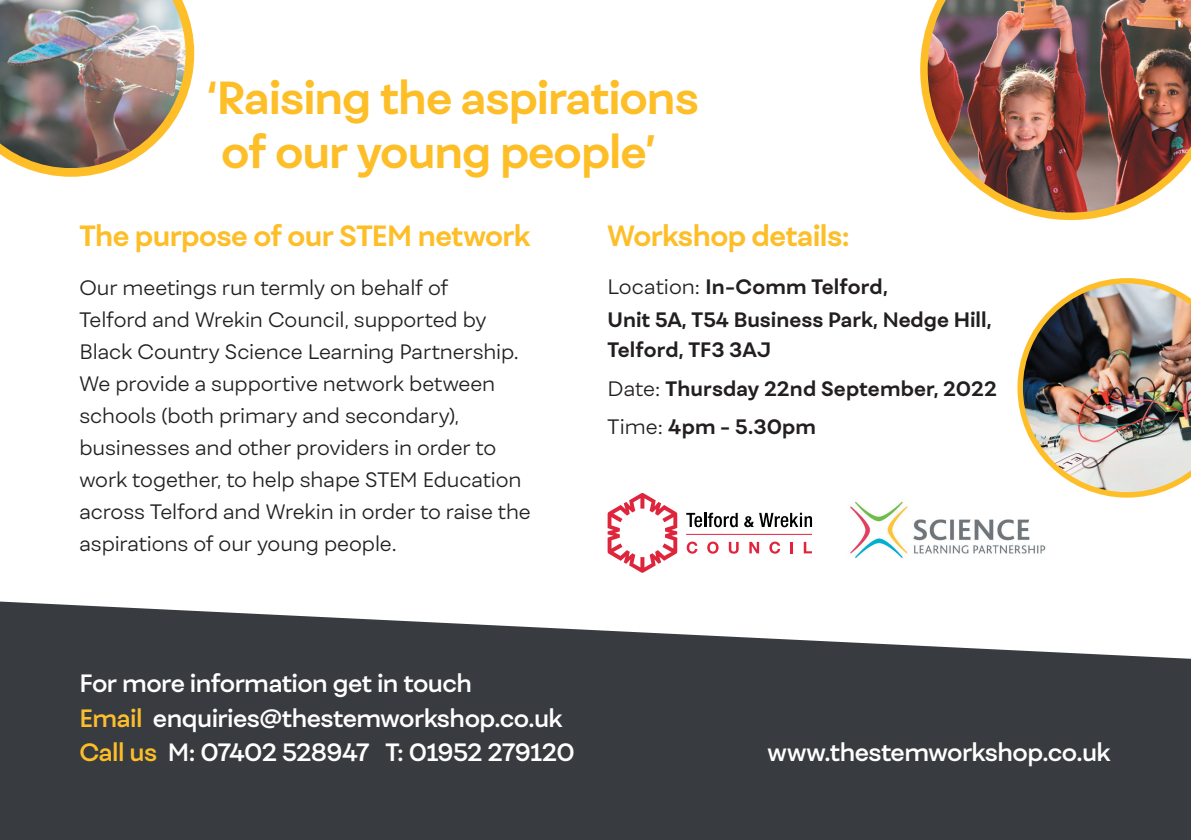
<style>
.page{position:relative;width:1191px;height:840px;background:#fff}
.page>*{position:absolute;margin:0;border:0;box-sizing:border-box;transform-origin:0 0}
.t1{font:700 44.4px "Fibra";letter-spacing:-.025em;color:#fdbe28}
.t2{font:700 28px "Fibra";letter-spacing:-.02em;color:#fdbe28}
.t3{font:600 24px/34px "Fibra";letter-spacing:-.025em;color:#fff}
.t4{font:300 20px/32px "Fibra";letter-spacing:-.005em;color:#231f20}
.t5{font:700 20px/38.6px "Fibra";letter-spacing:.005em;color:#231f20}
.s1{font-weight:300}
.s2{color:#fdbe2e}
.s3{color:#fdbe28}
</style>
<div class="page">
<svg style="left:0;top:601px;width:1191px;height:238px;background:#505457"></svg>
<img style="left:920px;top:0;width:271px;height:220px">
<img style="left:0;top:0;width:194px;height:177px">
<svg style="left:686px;top:512px;width:51px;height:15px"></svg>
<svg style="left:744px;top:512px;width:68px;height:15px"></svg>
<svg style="left:607px;top:493px;width:70px;height:79px"></svg>
<hr style="left:686px;top:533px;width:126px;height:1px;background:#e4233a">
<svg style="left:686px;top:541px;width:11px;height:12px"></svg>
<svg style="left:707px;top:541px;width:11px;height:12px"></svg>
<svg style="left:729px;top:541px;width:9px;height:12px"></svg>
<svg style="left:749px;top:541px;width:10px;height:12px"></svg>
<svg style="left:769px;top:541px;width:11px;height:12px"></svg>
<svg style="left:790px;top:542px;width:3px;height:11px"></svg>
<svg style="left:803px;top:541px;width:9px;height:12px"></svg>
<img style="left:850px;top:501px;width:196px;height:57px">
<img style="left:1017px;top:278px;width:174px;height:219px">
<h1 class="t1" style="left:207px;top:69px;width:494px">‘Raising the aspirations</h1>
<h1 class="t1" style="left:221px;top:124px;width:436px">of our young people’</h1>
<h2 class="t2" style="left:79px;top:218px;width:452px">The purpose of our STEM network</h2>
<p class="t4" style="left:79px;top:271px;width:453px">Our meetings run termly on behalf of<br>Telford and Wrekin Council, supported by Black Country Science Learning Partnership.<br>We provide a supportive network between schools (both primary and secondary), businesses and other providers in order to work together, to help shape STEM Education across Telford and Wrekin in order to raise the aspirations of our young people.</p>
<h2 class="t2" style="left:607px;top:218px;width:244px">Workshop details:</h2>
<p class="t5" style="left:607px;top:270px;width:386px;line-height:32.2px"><span class="s1">Location:</span> In-Comm Telford,<br>Unit 5A, T54 Business Park, Nedge Hill,</p>
<p class="t5" style="left:607px;top:329px;width:391px">Telford, TF3 3AJ<br><span class="s1">Date:</span> Thursday 22nd September, 2022<br><span class="s1">Time:</span> 4pm - 5.30pm</p>
<p class="t3" style="left:79px;top:666px;width:497px">For more information get in touch<br><span class="s2">Email</span> enquiries@thestemworkshop.co.uk<br><span class="s3">Call us</span> M: 07402 528947 T: 01952 279120</p>
<p class="t3" style="left:767px;top:734px;width:345px">www.thestemworkshop.co.uk</p>
</div>
